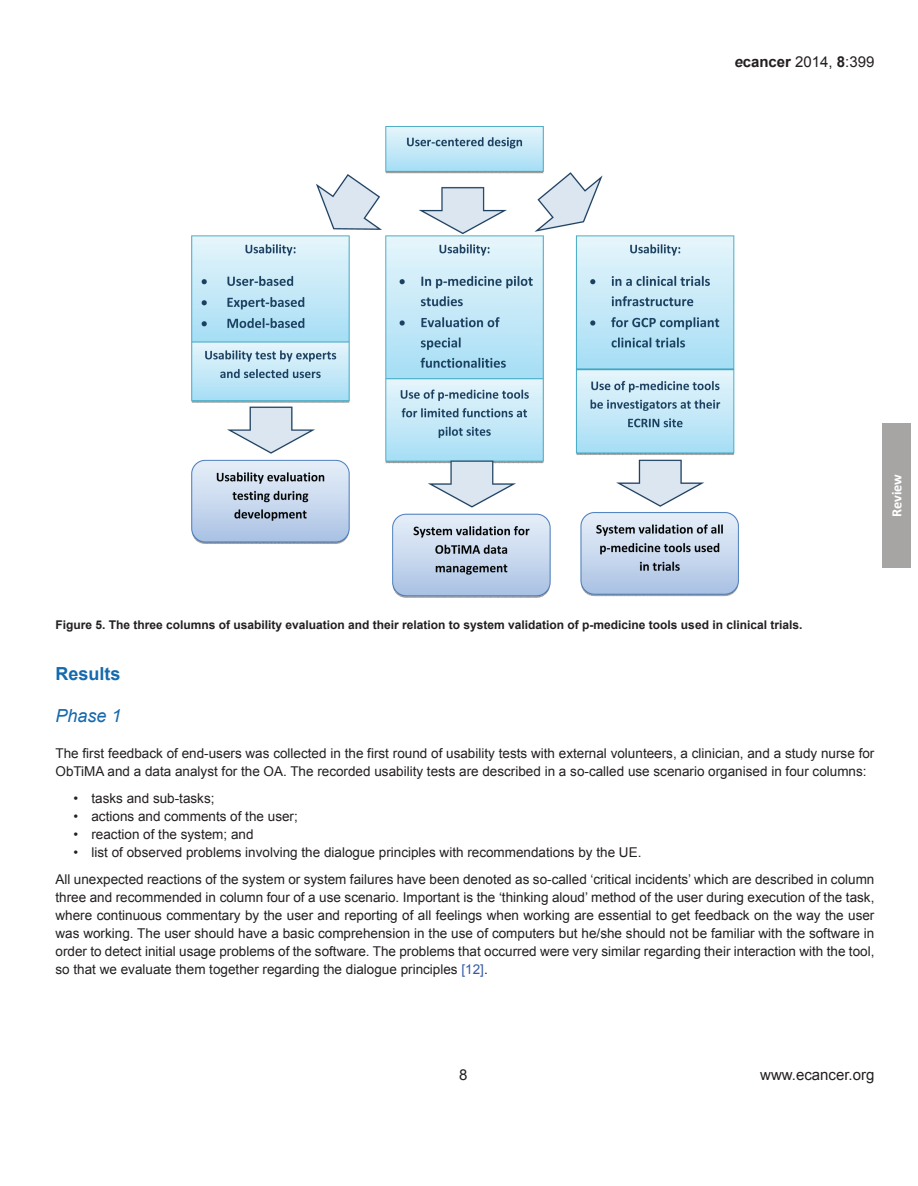
<style>
.page{position:relative;width:918px;height:1186px;background:#fff}
.page>*{position:absolute;margin:0;border:0;box-sizing:border-box;transform-origin:0 0}
.t1{font:700 18px "Arial";color:#1569ad}
.t2{font:italic 18px "Arial";color:#1569ad}
.t3{font:15px "Arial";color:#231f20}
.t4{font:700 14.25px "Calibri";letter-spacing:-.005em;color:#fff}
.t5{font:13.5px/18px "Arial";color:#231f20}
.t6{font:700 12px "Arial";color:#231f20}
.s1{font-weight:700;font-style:italic}
.s2{font-weight:700}
.s3{color:#3759a7}
</style>
<div class="page">
<div style="left:882px;top:423px;width:29px;height:144px;background:#a7a5a4"></div>
<img style="left:191px;top:126px;width:548px;height:471px">
<p class="t3" style="left:734px;top:52px;width:142px"><span class="s1">e</span><span class="s2">cancer</span> 2014, <span class="s2">8</span>:399</p>
<p class="t4" style="left:888px;top:517px;width:44px;rotate:-90deg">Review</p>
<p class="t6" style="left:56px;top:617px;width:748px">Figure 5. The three columns of usability evaluation and their relation to system validation of p-medicine tools used in clinical trials.</p>
<h1 class="t1" style="left:56px;top:662px;width:67px">Results</h1>
<h1 class="t2" style="left:56px;top:704px;width:68px">Phase 1</h1>
<p class="t5" style="left:56px;top:744px;width:820px">The first feedback of end-users was collected in the first round of usability tests with external volunteers, a clinician, and a study nurse for<br>ObTiMA and a data analyst for the OA. The recorded usability tests are described in a so-called use scenario organised in four columns:</p>
<p class="t5" style="left:73px;top:789px;width:143px">• tasks and sub-tasks;</p>
<p class="t5" style="left:73px;top:807px;width:226px">• actions and comments of the user;</p>
<p class="t5" style="left:73px;top:825px;width:182px">• reaction of the system; and</p>
<p class="t5" style="left:56px;top:839px;width:820px;line-height:27px;text-indent:18px">• list of observed problems involving the dialogue principles with recommendations by the UE.<br>All unexpected reactions of the system or system failures have been denoted as so-called ‘critical incidents’ which are described in column</p>
<p class="t5" style="left:56px;top:888px;width:820px;text-align:justify">three and recommended in column four of a use scenario. Important is the ‘thinking aloud’ method of the user during execution of the task, where continuous commentary by the user and reporting of all feelings when working are essential to get feedback on the way the user was working. The user should have a basic comprehension in the use of computers but he/she should not be familiar with the software in order to detect initial usage problems of the software. The problems that occurred were very similar regarding their interaction with the tool, so that we evaluate them together regarding the dialogue principles <span class="s3">[12]</span>.</p>
<p class="t3" style="left:459px;top:1065px;width:10px">8</p>
<p class="t3" style="left:760px;top:1065px;width:116px">www.ecancer.org</p>
</div>
